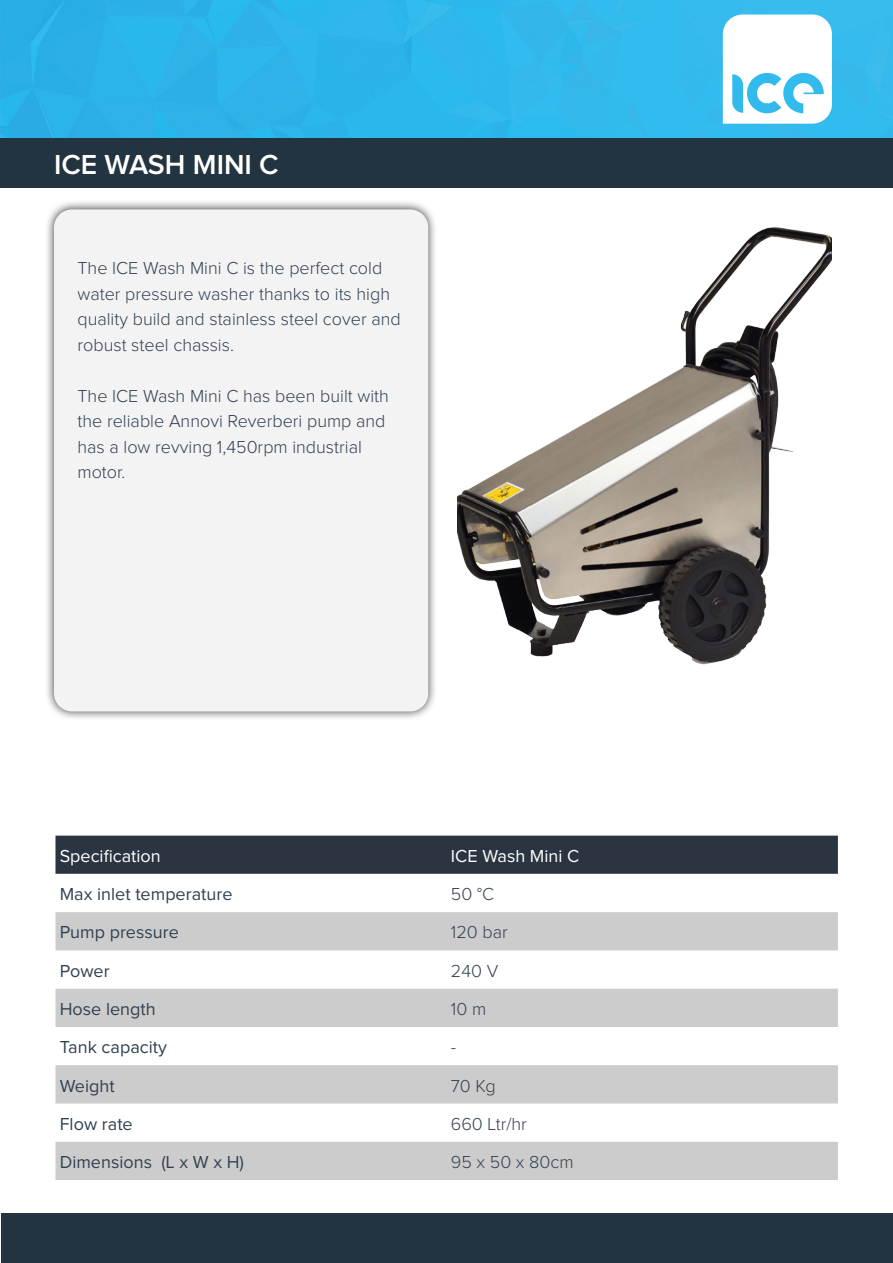
<style>
.page{position:relative;width:893px;height:1263px;background:#fff}
.page>*{position:absolute;margin:0;border:0;box-sizing:border-box;transform-origin:0 0}
.t1{font:600 28.5px "Proxima Nova";color:#fff}
.t2{font:300 18px/25.5px "Proxima Nova";color:#324152}
.t3{font:18px "Proxima Nova";color:#324152}
.t4{font:18px "Proxima Nova";color:#fff}
</style>
<div class="page">
<div style="left:44px;top:200px;width:394px;height:521px;background:#000;opacity:.75"></div>
<div style="left:54px;top:209px;width:374px;height:502px;background:#f3f3f4;border-radius:18px"></div>
<img style="left:0;top:0;width:893px;height:138px">
<div style="left:0;top:138px;width:893px;height:50px;background:#233441"></div>
<svg style="left:723px;top:15px;width:109px;height:109px"></svg>
<div style="left:1px;top:1213px;width:892px;height:50px;background:#233441"></div>
<img style="left:458px;top:227px;width:374px;height:438px">
<div style="left:55px;top:836px;width:783px;height:38px;background:#2b3542"></div>
<svg style="left:55px;top:912px;width:783px;height:115px;fill:#cdcccc"></svg>
<svg style="left:55px;top:1065px;width:783px;height:115px;fill:#cdcccc"></svg>
<h1 class="t1" style="left:54px;top:152px;width:226px">ICE WASH MINI C</h1>
<p class="t2" style="left:77px;top:256px;width:325px">The ICE Wash Mini C is the perfect cold water pressure washer thanks to its high quality build and stainless steel cover and robust steel chassis.</p>
<p class="t2" style="left:77px;top:384px;width:313px">The ICE Wash Mini C has been built with the reliable Annovi Reverberi pump and has a low revving 1,450rpm industrial motor.</p>
<p class="t4" style="left:60px;top:848px;width:103px">Specification</p>
<p class="t4" style="left:451px;top:848px;width:130px">ICE Wash Mini C</p>
<p class="t3" style="left:60px;top:886px;width:174px">Max inlet temperature</p>
<p class="t2" style="left:451px;top:882px;width:45px">50 °C</p>
<p class="t3" style="left:60px;top:924px;width:121px">Pump pressure</p>
<p class="t2" style="left:451px;top:920px;width:58px">120 bar</p>
<p class="t3" style="left:60px;top:962px;width:51px">Power</p>
<p class="t2" style="left:451px;top:959px;width:49px">240 V</p>
<p class="t3" style="left:60px;top:1001px;width:97px">Hose length</p>
<p class="t2" style="left:451px;top:997px;width:37px">10 m</p>
<p class="t3" style="left:60px;top:1039px;width:109px">Tank capacity</p>
<p class="t2" style="left:451px;top:1035px;width:7px">-</p>
<p class="t3" style="left:60px;top:1077px;width:56px">Weight</p>
<p class="t2" style="left:451px;top:1073px;width:46px">70 Kg</p>
<p class="t3" style="left:60px;top:1115px;width:75px">Flow rate</p>
<p class="t2" style="left:451px;top:1112px;width:77px">660 Ltr/hr</p>
<p class="t3" style="left:60px;top:1154px;width:186px">Dimensions (L x W x H)</p>
<p class="t2" style="left:451px;top:1150px;width:124px">95 x 50 x 80cm</p>
</div>
